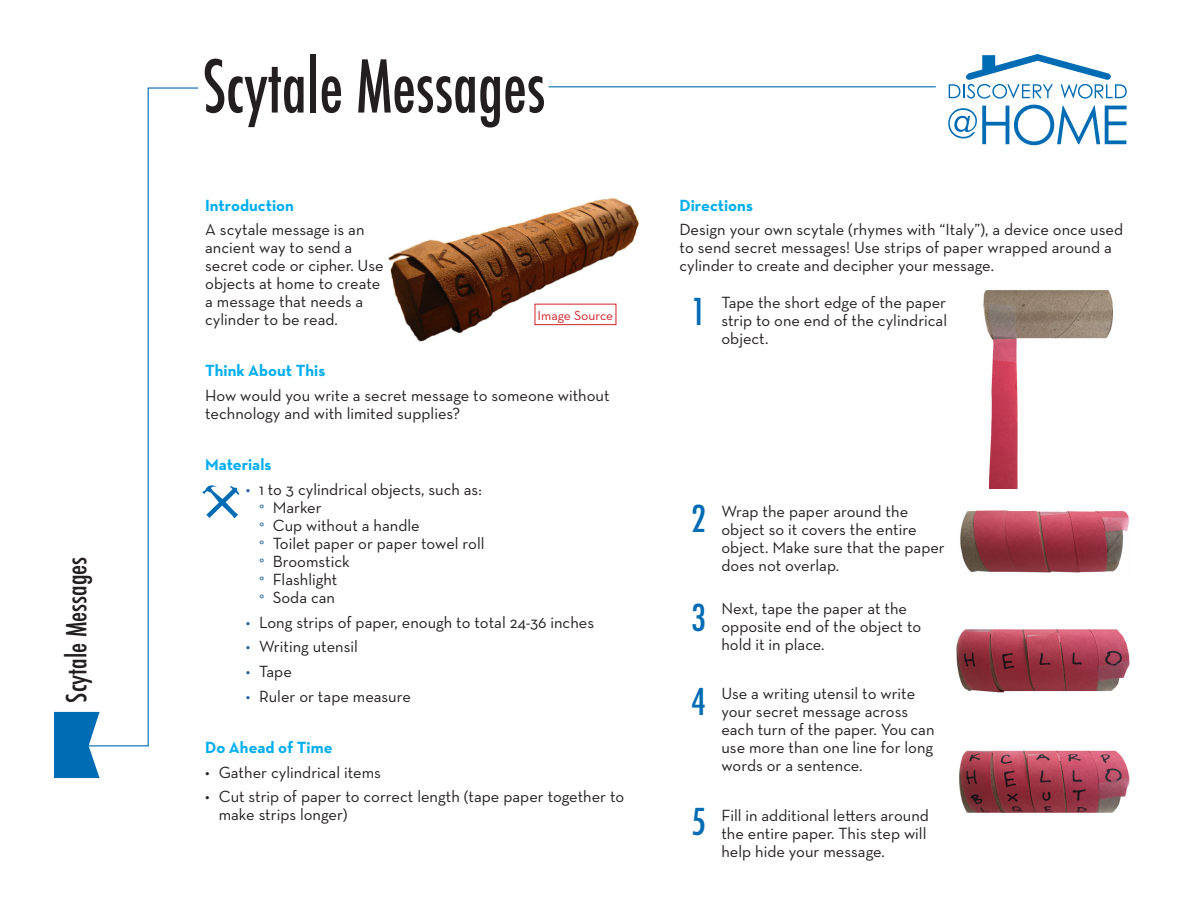
<style>
.page{position:relative;width:1188px;height:918px;background:#fff}
.page>*{position:absolute;margin:0;border:0;box-sizing:border-box;transform-origin:0 0}
.t1{font:500 condensed 70.5px "Futura";color:#231f20;scale:.9 1}
.t2{font:500 condensed 36px "Futura";color:#006cb3}
.t3{font:500 condensed 27px "Futura";color:#231f20}
.PARAGRAPH_INDENT{font:16.5px/18px "Neutraface Text";color:#231f20}
.Materials_2nd_indent{font:16.5px "Neutraface Text";color:#231f20}
.PARAGRAPH_HEADER{font:700 16.5px "Neutraface Text";color:#00aeef}
.t4{font:13.5px "Neutraface Text";color:#d1232a}
.s1{color:#175d9e}
</style>
<div class="page">
<svg style="left:202px;top:485px;width:37px;height:33px"></svg>
<svg style="left:68px;top:87px;width:130px;height:660px"></svg>
<svg style="left:54px;top:712px;width:46px;height:66px;background:#1f7ebc"></svg>
<svg style="left:949px;top:54px;width:178px;height:45px"></svg>
<svg style="left:948px;top:105px;width:179px;height:40px"></svg>
<hr style="left:549px;top:86px;width:387px;height:1px;background:#006cb3">
<img style="left:388px;top:198px;width:252px;height:144px">
<img style="left:983px;top:290px;width:131px;height:198px">
<img style="left:960px;top:510px;width:169px;height:63px">
<img style="left:956px;top:629px;width:174px;height:64px">
<img style="left:959px;top:750px;width:171px;height:63px">
<div style="left:535px;top:304px;width:81px;height:21px;border:1px solid #d1232a"></div>
<p class="t3" style="left:59px;top:703px;width:147px;rotate:-90deg">Scytale Messages</p>
<p class="t1" style="left:202px;top:41px;width:383px">Scytale Messages</p>
<p class="PARAGRAPH_HEADER" style="left:205px;top:194px;width:90px">Introduction</p>
<p class="PARAGRAPH_INDENT" style="left:205px;top:220px;width:180px">A scytale message is an ancient way to send a secret code or cipher. Use objects at home to create a message that needs a cylinder to be read.</p>
<p class="PARAGRAPH_HEADER" style="left:205px;top:360px;width:122px">Think About This</p>
<p class="PARAGRAPH_INDENT" style="left:205px;top:386px;width:406px">How would you write a secret message to someone without technology and with limited supplies?</p>
<p class="PARAGRAPH_HEADER" style="left:205px;top:454px;width:68px">Materials</p>
<p class="PARAGRAPH_INDENT" style="left:246px;top:480px;width:238px"><span class="s1">•</span> 1 to 3 cylindrical objects, such as:</p>
<p class="Materials_2nd_indent" style="left:259px;top:497px;width:64px"><span class="s1">°</span> Marker</p>
<p class="Materials_2nd_indent" style="left:259px;top:515px;width:162px"><span class="s1">°</span> Cup without a handle</p>
<p class="Materials_2nd_indent" style="left:259px;top:533px;width:227px"><span class="s1">°</span> Toilet paper or paper towel roll</p>
<p class="Materials_2nd_indent" style="left:259px;top:551px;width:92px"><span class="s1">°</span> Broomstick</p>
<p class="Materials_2nd_indent" style="left:259px;top:569px;width:80px"><span class="s1">°</span> Flashlight</p>
<p class="Materials_2nd_indent" style="left:259px;top:587px;width:77px"><span class="s1">°</span> Soda can</p>
<p class="PARAGRAPH_INDENT" style="left:246px;top:613px;width:350px"><span class="s1">•</span> Long strips of paper, enough to total 24-36 inches</p>
<p class="PARAGRAPH_INDENT" style="left:246px;top:637px;width:114px"><span class="s1">•</span> Writing utensil</p>
<p class="PARAGRAPH_INDENT" style="left:246px;top:662px;width:48px"><span class="s1">•</span> Tape</p>
<p class="PARAGRAPH_INDENT" style="left:246px;top:687px;width:167px"><span class="s1">•</span> Ruler or tape measure</p>
<p class="PARAGRAPH_HEADER" style="left:205px;top:737px;width:129px">Do Ahead of Time</p>
<p class="PARAGRAPH_INDENT" style="left:205px;top:763px;width:177px">• Gather cylindrical items</p>
<p class="PARAGRAPH_INDENT" style="left:219px;top:787px;width:407px;text-indent:-13px">• Cut strip of paper to correct length (tape paper together to make strips longer)</p>
<p class="t4" style="left:538px;top:307px;width:77px">Image Source</p>
<p class="PARAGRAPH_HEADER" style="left:680px;top:194px;width:75px">Directions</p>
<p class="PARAGRAPH_INDENT" style="left:680px;top:220px;width:445px">Design your own scytale (rhymes with “Italy”), a device once used to send secret messages! Use strips of paper wrapped around a cylinder to create and decipher your message.</p>
<p class="t2" style="left:691px;top:288px;width:16px">1</p>
<p class="PARAGRAPH_INDENT" style="left:721px;top:293px;width:227px;text-align:justify">Tape the short edge of the paper strip to one end of the cylindrical object.</p>
<p class="t2" style="left:691px;top:495px;width:16px">2</p>
<p class="t2" style="left:691px;top:594px;width:16px">3</p>
<p class="t2" style="left:691px;top:678px;width:16px">4</p>
<p class="t2" style="left:691px;top:798px;width:16px">5</p>
<p class="PARAGRAPH_INDENT" style="left:721px;top:502px;width:225px">Wrap the paper around the object so it covers the entire object. Make sure that the paper does not overlap.</p>
<p class="PARAGRAPH_INDENT" style="left:721px;top:599px;width:201px">Next, tape the paper at the opposite end of the object to hold it in place.</p>
<p class="PARAGRAPH_INDENT" style="left:721px;top:684px;width:215px">Use a writing utensil to write your secret message across each turn of the paper. You can use more than one line for long words or a sentence.</p>
<p class="PARAGRAPH_INDENT" style="left:721px;top:806px;width:209px">Fill in additional letters around the entire paper. This step will help hide your message.</p>
</div>
